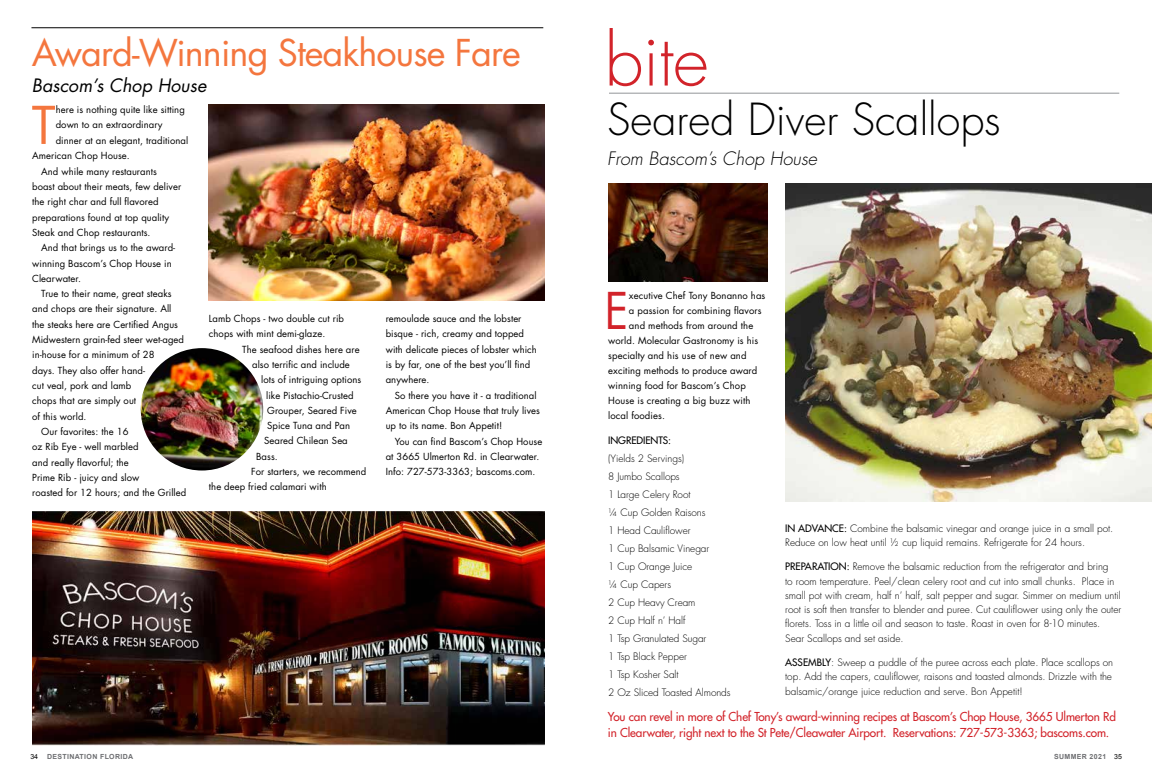
<style>
.page{position:relative;width:1152px;height:774px;background:#fff}
.page>*{position:absolute;margin:0;border:0;box-sizing:border-box;transform-origin:0 0}
.t1{font:300 69.7px "Futura Std";color:#d2232a}
.t2{font:50.6px "Futura Std";color:#f4763e}
.t3{font:49.3px "Futura Std";color:#d2232a;scale:.9 1}
.t4{font:300 43px "Futura Std";color:#000}
.t5{font:36px "Futura Std";letter-spacing:-.025em;color:#f4763e}
.t6{font:italic 300 18px "Futura Std";color:#000}
.t7{font:italic 18px "Futura Std";color:#000}
.t8{font:500 12px/16px "Futura Std";letter-spacing:-.01em;color:#d2232a}
.t9{font:300 10px/18px "Futura Std";color:#000}
.t10{font:500 10px "Futura Std";letter-spacing:-.005em;color:#000}
.t11{font:9.5px/15.3px "Futura Std";letter-spacing:.005em;color:#000}
.t12{font:700 7px "Arial";letter-spacing:.05em;color:#6d6e71}
.t13{font:7px "Arial";color:#000}
.s1{font-weight:500}
.s2{font-weight:400;color:#000}
</style>
<div class="page">
<hr style="left:31px;top:28px;width:512px;height:1px;background:#000">
<img style="left:209px;top:105px;width:336px;height:196px">
<img style="left:32px;top:512px;width:513px;height:234px">
<img style="left:141px;top:348px;width:122px;height:123px;border-radius:61px">
<hr style="left:609px;top:93px;width:510px;height:1px;background:#939598">
<img style="left:785px;top:184px;width:367px;height:318px">
<img style="left:608px;top:184px;width:159px;height:97px">
<h3 class="t5" style="left:32px;top:30px;width:491px">Award-Winning Steakhouse Fare</h3>
<h3 class="t7" style="left:32px;top:74px;width:176px">Bascom’s Chop House</h3>
<h2 class="t2" style="left:32px;top:93px;width:25px">T</h2>
<p class="t11" style="left:56px;top:102px;width:131px">here is nothing quite like sitting</p>
<p class="t11" style="left:56px;top:117px;width:108px">down to an extraordinary</p>
<p class="t11" style="left:56px;top:133px;width:134px">dinner at an elegant, traditional</p>
<p class="t11" style="left:32px;top:148px;width:99px">American Chop House.</p>
<p class="t11" style="left:41px;top:164px;width:117px">And while many restaurants</p>
<p class="t11" style="left:32px;top:179px;width:151px">boast about their meats, few deliver</p>
<p class="t11" style="left:32px;top:194px;width:128px">the right char and full flavored</p>
<p class="t11" style="left:32px;top:210px;width:139px">preparations found at top quality</p>
<p class="t11" style="left:32px;top:225px;width:120px">Steak and Chop restaurants.</p>
<p class="t11" style="left:41px;top:240px;width:136px">And that brings us to the award-</p>
<p class="t11" style="left:32px;top:256px;width:141px">winning Bascom’s Chop House in</p>
<p class="t11" style="left:32px;top:271px;width:50px">Clearwater.</p>
<p class="t11" style="left:41px;top:286px;width:132px">True to their name, great steaks</p>
<p class="t11" style="left:32px;top:301px;width:141px">and chops are their signature. All</p>
<p class="t11" style="left:32px;top:317px;width:147px">the steaks here are Certified Angus</p>
<p class="t11" style="left:32px;top:332px;width:153px">Midwestern grain-fed steer wet-aged</p>
<p class="t11" style="left:32px;top:347px;width:124px">in-house for a minimum of 28</p>
<p class="t11" style="left:32px;top:363px;width:114px">days. They also offer hand-</p>
<p class="t11" style="left:32px;top:378px;width:101px">cut veal, pork and lamb</p>
<p class="t11" style="left:32px;top:393px;width:105px">chops that are simply out</p>
<p class="t11" style="left:32px;top:409px;width:56px">of this world.</p>
<p class="t11" style="left:41px;top:424px;width:89px">Our favorites: the 16</p>
<p class="t11" style="left:32px;top:439px;width:108px">oz Rib Eye - well marbled</p>
<p class="t11" style="left:32px;top:455px;width:98px">and really flavorful; the</p>
<p class="t11" style="left:32px;top:470px;width:109px">Prime Rib - juicy and slow</p>
<p class="t11" style="left:32px;top:485px;width:156px">roasted for 12 hours; and the Grilled</p>
<p class="t11" style="left:209px;top:311px;width:137px">Lamb Chops - two double cut rib chops with mint demi-glaze.</p>
<p class="t11" style="left:242px;top:342px;width:119px;text-align:center">The seafood dishes here are also terrific and include</p>
<p class="t11" style="left:261px;top:372px;width:102px">lots of intriguing options</p>
<p class="t11" style="left:266px;top:388px;width:89px">like Pistachio-Crusted</p>
<p class="t11" style="left:267px;top:403px;width:91px">Grouper, Seared Five</p>
<p class="t11" style="left:267px;top:418px;width:84px">Spice Tuna and Pan</p>
<p class="t11" style="left:264px;top:433px;width:85px">Seared Chilean Sea</p>
<p class="t11" style="left:256px;top:449px;width:23px">Bass.</p>
<p class="t11" style="left:251px;top:464px;width:117px">For starters, we recommend</p>
<p class="t11" style="left:209px;top:479px;width:119px">the deep fried calamari with</p>
<p class="t11" style="left:386px;top:311px;width:153px">remoulade sauce and the lobster bisque - rich, creamy and topped with delicate pieces of lobster which is by far, one of the best you’ll find anywhere.</p>
<p class="t11" style="left:386px;top:388px;width:156px;text-indent:9px">So there you have it - a traditional<br>American Chop House that truly lives up to its name. Bon Appetit!</p>
<p class="t11" style="left:386px;top:433px;width:158px;text-indent:9px">You can find Bascom’s Chop House at 3665 Ulmerton Rd. in Clearwater.<br>Info: 727-573-3363; bascoms.com.</p>
<h1 class="t1" style="left:604px;top:18px;width:106px">bite</h1>
<h3 class="t4" style="left:607px;top:93px;width:395px">Seared Diver Scallops</h3>
<h3 class="t6" style="left:607px;top:147px;width:211px">From Bascom’s Chop House</h3>
<h3 class="t3" style="left:605px;top:280px;width:28px">E</h3>
<p class="t11" style="left:629px;top:288px;width:138px">xecutive Chef Tony Bonanno has</p>
<p class="t11" style="left:629px;top:303px;width:134px">a passion for combining flavors</p>
<p class="t11" style="left:629px;top:318px;width:126px">and methods from around the</p>
<p class="t11" style="left:608px;top:333px;width:152px">world. Molecular Gastronomy is his</p>
<p class="t11" style="left:608px;top:348px;width:140px">specialty and his use of new and</p>
<p class="t11" style="left:608px;top:363px;width:151px">exciting methods to produce award</p>
<p class="t11" style="left:608px;top:378px;width:139px">winning food for Bascom’s Chop</p>
<p class="t11" style="left:608px;top:393px;width:144px">House is creating a big buzz with</p>
<p class="t11" style="left:608px;top:408px;width:58px">local foodies.</p>
<p class="t10" style="left:608px;top:434px;width:64px">INGREDIENTS:</p>
<p class="t9" style="left:608px;top:449px;width:124px">(Yields 2 Servings)<br>8 Jumbo Scallops<br>1 Large Celery Root<br>¼ Cup Golden Raisons<br>1 Head Cauliflower<br>1 Cup Balsamic Vinegar<br>1 Cup Orange Juice<br>¼ Cup Capers<br>2 Cup Heavy Cream<br>2 Cup Half n’ Half<br>1 Tsp Granulated Sugar<br>1 Tsp Black Pepper<br>1 Tsp Kosher Salt<br>2 Oz Sliced Toasted Almonds</p>
<p class="t8" style="left:608px;top:709px;width:509px">You can revel in more of Chef Tony’s award-winning recipes at Bascom’s Chop House, 3665 Ulmerton Rd in Clearwater, right next to the St Pete/Cleawater Airport. Reservations: 727-573-3363; bascoms.com.</p>
<p class="t9" style="left:785px;top:521px;width:330px;line-height:14.3px"><span class="s1">IN ADVANCE:</span> Combine the balsamic vinegar and orange juice in a small pot.<br>Reduce on low heat until ½ cup liquid remains. Refrigerate for 24 hours.</p>
<p class="t9" style="left:785px;top:560px;width:337px;line-height:14.3px"><span class="s1">PREPARATION:</span> Remove the balsamic reduction from the refrigerator and bring<br>to room temperature. Peel/clean celery root and cut into small chunks. Place in small pot with cream, half n’ half, salt pepper and sugar. Simmer on medium until root is soft then transfer to blender and puree. Cut cauliflower using only the outer florets. Toss in a little oil and season to taste. Roast in oven for 8-10 minutes.<br>Sear Scallops and set aside.</p>
<p class="t9" style="left:785px;top:656px;width:329px;line-height:14.3px;text-align:justify"><span class="s1">ASSEMBLY</span>: Sweep a puddle of the puree across each plate. Place scallops on top. Add the capers, cauliflower, raisons and toasted almonds. Drizzle with the balsamic/orange juice reduction and serve. Bon Appetit!</p>
<p class="t13" style="left:30px;top:752px;width:9px">34</p>
<p class="t12" style="left:47px;top:752px;width:88px">DESTINATION FLORIDA</p>
<p class="t12" style="left:1054px;top:752px;width:69px">SUMMER 2021 <span class="s2">35</span></p>
</div>
